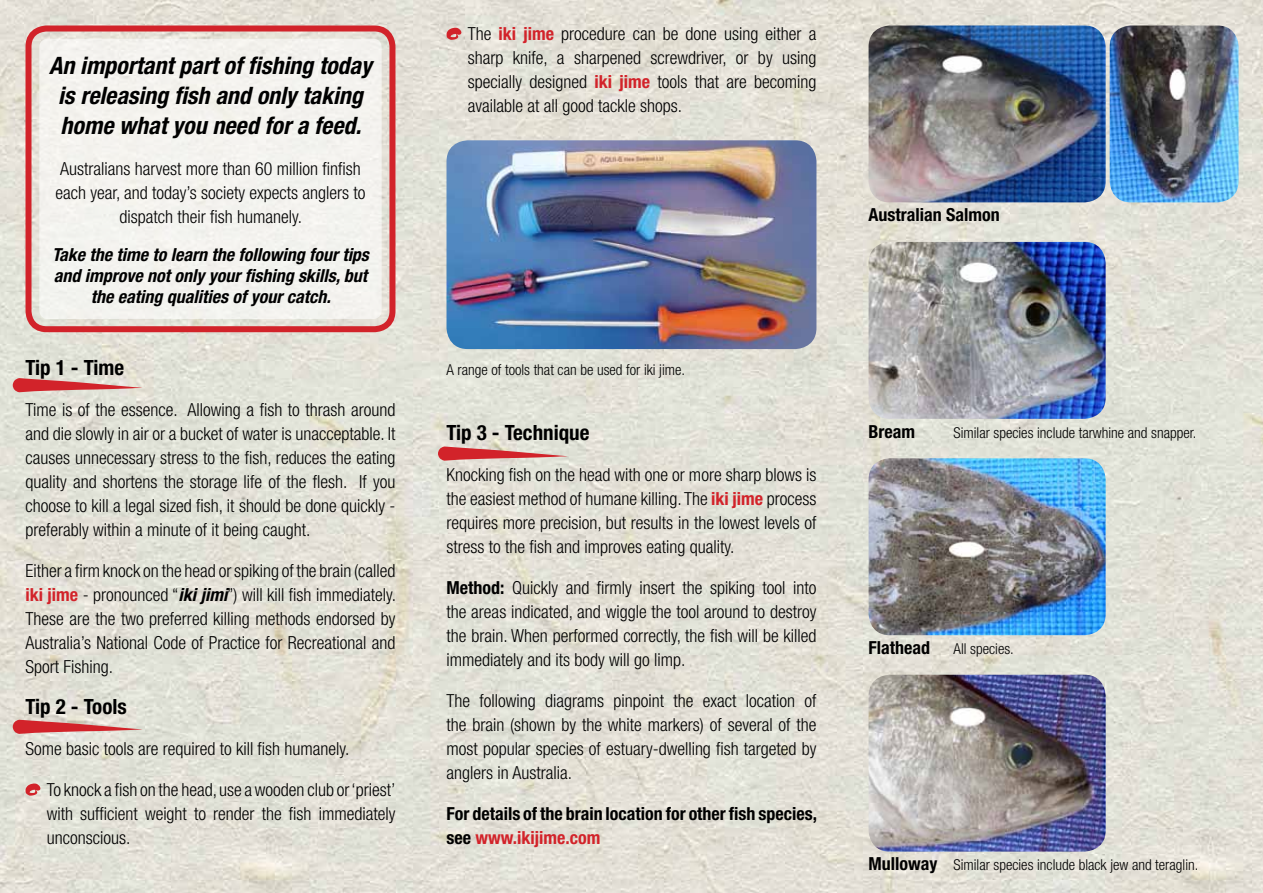
<style>
.page{position:relative;width:1263px;height:893px;background:#fff}
.page>*{position:absolute;margin:0;border:0;box-sizing:border-box;transform-origin:0 0}
.t1{font:italic 700 condensed 24px/30px "Helvetica Neue";color:#000;text-align:center}
.t2{font:700 condensed 21px "Helvetica Neue";color:#000}
.t3{font:300 condensed 18px/24px "Helvetica Neue";color:#000;text-align:justify}
.t4{font:italic 700 condensed 18px/21px "Helvetica Neue";color:#000;text-align:center}
.t5{font:700 condensed 18px/24px "Helvetica Neue";color:#000}
.t6{font:300 condensed 15px "Helvetica Neue";color:#000}
.s1{font-weight:700;color:#d2232a}
.s2{font-weight:700;font-style:italic}
.s3{font-weight:700}
.s4{color:#d2232a}
.s5{font-weight:700;font-size:18px}
</style>
<div class="page">
<img style="left:0;top:0;width:1263px;height:893px">
<div style="left:39px;top:39px;width:343px;height:280px;background:#f3f3ef;border-radius:9px"></div>
<svg style="left:446px;top:28px;width:15px;height:12px"></svg>
<svg style="left:438px;top:446px;width:130px;height:15px;background:#d98481"></svg>
<img style="left:868px;top:675px;width:238px;height:177px">
<img style="left:868px;top:242px;width:238px;height:177px">
<div style="left:26px;top:26px;width:369px;height:306px;border:6px solid #d2232a;border-radius:18px"></div>
<svg style="left:25px;top:783px;width:16px;height:13px"></svg>
<svg style="left:13px;top:378px;width:130px;height:14px;background:#d97e7d"></svg>
<svg style="left:13px;top:720px;width:130px;height:14px;background:#d97d7c"></svg>
<img style="left:446px;top:140px;width:370px;height:209px">
<img style="left:868px;top:26px;width:238px;height:176px">
<img style="left:868px;top:458px;width:238px;height:177px">
<img style="left:1110px;top:26px;width:128px;height:176px">
<h1 class="t1" style="left:49px;top:50px;width:324px">An important part of fishing today is releasing fish and only taking home what you need for a feed.</h1>
<p class="t3" style="left:56px;top:156px;width:311px;text-align:center">Australians harvest more than 60 million finfish each year, and today’s society expects anglers to dispatch their fish humanely.</p>
<p class="t4" style="left:52px;top:244px;width:318px">Take the time to learn the following four tips and improve not only your fishing skills, but the eating qualities of your catch.</p>
<p class="t2" style="left:26px;top:354px;width:100px">Tip 1 - Time</p>
<p class="t3" style="left:26px;top:397px;width:371px">Time is of the essence. Allowing a fish to thrash around and die slowly in air or a bucket of water is unacceptable. It causes unnecessary stress to the fish, reduces the eating quality and shortens the storage life of the flesh. If you choose to kill a legal sized fish, it should be done quickly - preferably within a minute of it being caught.</p>
<p class="t3" style="left:26px;top:558px;width:372px">Either a firm knock on the head or spiking of the brain (called <span class="s1">iki jime</span> - pronounced “<span class="s2">iki jimi</span>”) will kill fish immediately.<br>These are the two preferred killing methods endorsed by Australia’s National Code of Practice for Recreational and Sport Fishing.</p>
<p class="t2" style="left:26px;top:693px;width:103px">Tip 2 - Tools</p>
<p class="t3" style="left:26px;top:736px;width:326px">Some basic tools are required to kill fish humanely.</p>
<p class="t3" style="left:47px;top:777px;width:350px">To knock a fish on the head, use a wooden club or ‘priest’ with sufficient weight to render the fish immediately unconscious.</p>
<p class="t3" style="left:468px;top:21px;width:350px">The <span class="s1">iki jime</span> procedure can be done using either a sharp knife, a sharpened screwdriver, or by using specially designed <span class="s1">iki jime</span> tools that are becoming available at all good tackle shops.</p>
<p class="t6" style="left:446px;top:361px;width:240px">A range of tools that can be used for iki jime.</p>
<p class="t2" style="left:446px;top:420px;width:144px">Tip 3 - Technique</p>
<p class="t3" style="left:446px;top:462px;width:371px">Knocking fish on the head with one or more sharp blows is the easiest method of humane killing. The <span class="s1">iki jime</span> process requires more precision, but results in the lowest levels of stress to the fish and improves eating quality.</p>
<p class="t3" style="left:446px;top:575px;width:371px"><span class="s3">Method:</span> Quickly and firmly insert the spiking tool into the areas indicated, and wiggle the tool around to destroy the brain. When performed correctly, the fish will be killed immediately and its body will go limp.</p>
<p class="t3" style="left:446px;top:688px;width:371px">The following diagrams pinpoint the exact location of the brain (shown by the white markers) of several of the most popular species of estuary-dwelling fish targeted by anglers in Australia.</p>
<p class="t5" style="left:446px;top:801px;width:372px">For details of the brain location for other fish species, see <span class="s4">www.ikijime.com</span></p>
<p class="t5" style="left:868px;top:202px;width:133px">Australian Salmon</p>
<p class="t5" style="left:868px;top:419px;width:48px">Bream</p>
<p class="t6" style="left:954px;top:424px;width:244px">Similar species include tarwhine and snapper.</p>
<p class="t5" style="left:868px;top:635px;width:63px">Flathead</p>
<p class="t6" style="left:954px;top:640px;width:62px">All species.</p>
<p class="t6" style="left:868px;top:856px;width:331px"><span class="s5">Mulloway</span> Similar species include black jew and teraglin.</p>
</div>
